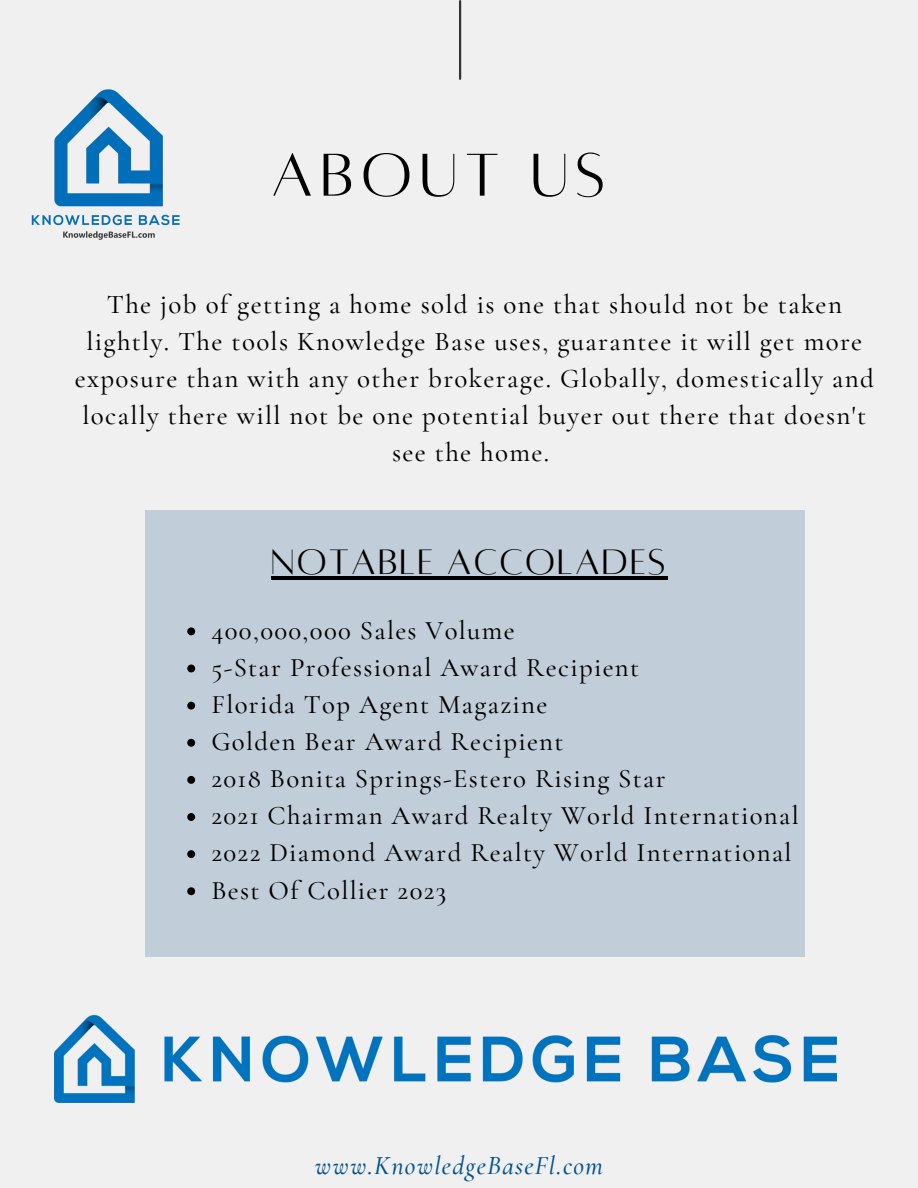
<style>
.page{position:relative;width:918px;height:1188px;background:#f1f0f0}
.page>*{position:absolute;margin:0;border:0;box-sizing:border-box;transform-origin:0 0}
.t1{font:66.6px "Alta regular";letter-spacing:.105em;color:#000}
.t2{font:39px "Alta regular";letter-spacing:.05em;color:#000}
.t3{font:500 27px/37.2px "Cormorant Garamond";letter-spacing:.05em;color:#000;text-align:center}
.t4{font:500 26.7px "Cormorant Garamond";letter-spacing:.05em;color:#000}
.t5{font:italic 500 26.25px "Cormorant Garamond";letter-spacing:.05em;color:#02538f}
</style>
<div class="page">
<div style="left:145px;top:510px;width:659px;height:447px;background:#c1ceda"></div>
<hr style="left:459px;top:1px;width:2px;height:78px;background:#343434">
<img style="left:31px;top:89px;width:149px;height:151px">
<svg style="left:187px;top:627px;width:8px;height:8px"></svg>
<svg style="left:187px;top:665px;width:8px;height:7px"></svg>
<svg style="left:187px;top:702px;width:8px;height:8px"></svg>
<svg style="left:187px;top:739px;width:8px;height:8px"></svg>
<svg style="left:187px;top:776px;width:8px;height:8px"></svg>
<svg style="left:187px;top:813px;width:8px;height:8px"></svg>
<svg style="left:187px;top:850px;width:8px;height:8px"></svg>
<svg style="left:187px;top:887px;width:8px;height:8px"></svg>
<img style="left:55px;top:1016px;width:781px;height:87px">
<hr style="left:271px;top:577px;width:397px;height:3px;background:#000">
<h3 class="t1" style="left:271px;top:142px;width:336px">ABOUT US</h3>
<p class="t3" style="left:75px;top:286px;width:801px">The job of getting a home sold is one that should not be taken lightly. The tools Knowledge Base uses, guarantee it will get more exposure than with any other brokerage. Globally, domestically and locally there will not be one potential buyer out there that doesn't see the home.</p>
<p class="t2" style="left:271px;top:543px;width:396px">NOTABLE ACCOLADES</p>
<h3 class="t4" style="left:211px;top:614px;width:305px">400,000,000 Sales Volume</h3>
<p class="t4" style="left:211px;top:651px;width:429px">5-Star Professional Award Recipient</p>
<p class="t4" style="left:211px;top:688px;width:337px">Florida Top Agent Magazine</p>
<p class="t4" style="left:211px;top:725px;width:354px">Golden Bear Award Recipient</p>
<p class="t4" style="left:211px;top:763px;width:456px">2018 Bonita Springs-Estero Rising Star</p>
<p class="t4" style="left:211px;top:800px;width:589px">2021 Chairman Award Realty World International</p>
<p class="t4" style="left:211px;top:837px;width:582px">2022 Diamond Award Realty World International</p>
<p class="t4" style="left:211px;top:874px;width:236px">Best Of Collier 2023</p>
<h2 class="t5" style="left:315px;top:1150px;width:290px">www.KnowledgeBaseFl.com</h2>
</div>
